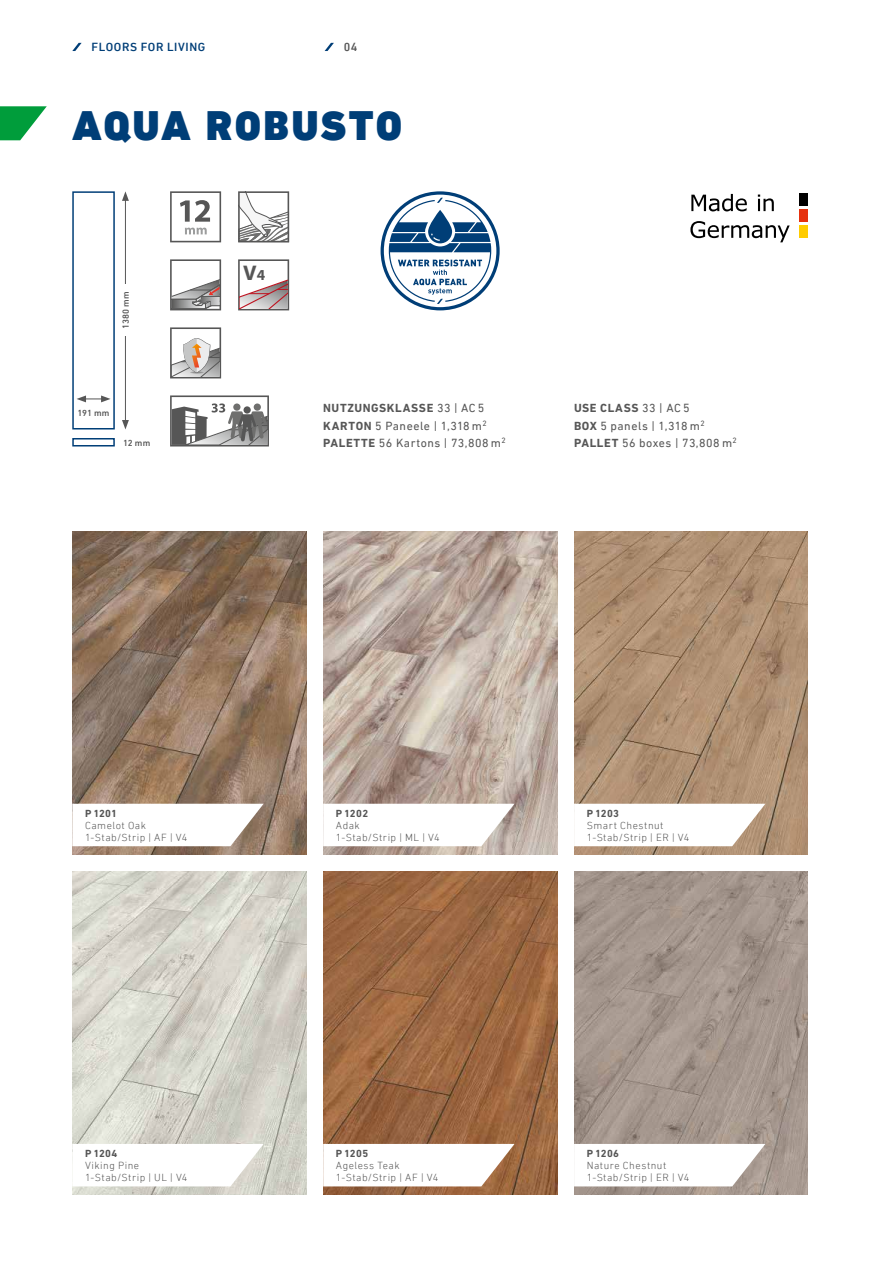
<style>
.page{position:relative;width:893px;height:1263px;background:#fff}
.page>*{position:absolute;margin:0;border:0;box-sizing:border-box;transform-origin:0 0}
.t1{font:900 42px "DIN Next LT Pro";letter-spacing:.055em;color:#003e77}
.t2{font:700 21.3px "Myriad Pro";color:#565656}
.t3{font:12px/17px "DIN Next LT Pro";letter-spacing:.04em;color:#565656}
.t4{font:500 12px "DIN Next LT Pro";letter-spacing:.05em;color:#003e77}
.t5{font:500 12px "DIN Next LT Pro";color:#565656}
.t6{font:300 10.5px/12px "DIN Next LT Pro";letter-spacing:.045em;color:#565656}
.t7{font:700 10.5px "DIN Next LT Pro";letter-spacing:.035em;color:#565656}
.t8{font:500 9px "DIN Next LT Pro";letter-spacing:.02em;color:#565656}
.s1{font-size:15.3px}
.s2{font-weight:700}
</style>
<div class="page">
<svg style="left:72px;top:43px;width:10px;height:8px"></svg>
<svg style="left:325px;top:43px;width:9px;height:8px"></svg>
<img style="left:574px;top:872px;width:234px;height:323px">
<img style="left:323px;top:872px;width:234px;height:323px">
<svg style="left:306px;top:1144px;width:208px;height:42px"></svg>
<svg style="left:541px;top:1144px;width:224px;height:42px"></svg>
<img style="left:72px;top:531px;width:234px;height:324px">
<svg style="left:72px;top:804px;width:192px;height:42px"></svg>
<img style="left:323px;top:531px;width:234px;height:324px">
<svg style="left:290px;top:804px;width:224px;height:42px"></svg>
<img style="left:574px;top:531px;width:234px;height:324px">
<svg style="left:541px;top:804px;width:224px;height:42px"></svg>
<img style="left:72px;top:872px;width:234px;height:323px">
<svg style="left:72px;top:1144px;width:192px;height:42px"></svg>
<svg style="left:0;top:106px;width:47px;height:34px"></svg>
<svg style="left:170px;top:191px;width:51px;height:51px"></svg>
<svg style="left:170px;top:327px;width:51px;height:51px"></svg>
<svg style="left:238px;top:259px;width:51px;height:51px"></svg>
<svg style="left:170px;top:259px;width:51px;height:51px"></svg>
<svg style="left:238px;top:191px;width:51px;height:51px"></svg>
<hr style="left:125px;top:198px;width:1px;height:224px;background:#565656">
<svg style="left:122px;top:420px;width:7px;height:9px"></svg>
<svg style="left:122px;top:191px;width:7px;height:10px"></svg>
<div style="left:117px;top:285px;width:17px;height:51px;background:#fff"></div>
<div style="left:72px;top:191px;width:43px;height:238px;background:#fff;border:2px solid #003e77"></div>
<svg style="left:72px;top:438px;width:43px;height:8px"></svg>
<svg style="left:77px;top:395px;width:34px;height:7px"></svg>
<svg style="left:381px;top:191px;width:119px;height:119px"></svg>
<svg style="left:170px;top:395px;width:99px;height:51px"></svg>
<svg style="left:690px;top:221px;width:100px;height:21px"></svg>
<svg style="left:691px;top:194px;width:83px;height:17px"></svg>
<div style="left:800px;top:194px;width:8px;height:12px;background:#000"></div>
<div style="left:800px;top:210px;width:8px;height:12px;background:#e6310e"></div>
<div style="left:800px;top:225px;width:8px;height:13px;background:#fc0"></div>
<p class="t4" style="left:91px;top:40px;width:115px">FLOORS FOR LIVING</p>
<p class="t5" style="left:344px;top:40px;width:15px">04</p>
<h1 class="t1" style="left:72px;top:101px;width:331px">AQUA ROBUSTO</h1>
<p class="t8" style="left:121px;top:329px;width:39px;rotate:-90deg">1380 mm</p>
<p class="t8" style="left:78px;top:408px;width:33px">191 mm</p>
<p class="t8" style="left:123px;top:437px;width:29px">12 mm</p>
<h2 class="t2" style="left:243px;top:259px;width:23px">V<span class="s1">4</span></h2>
<p class="t3" style="left:323px;top:400px;width:184px"><span class="s2">NUTZUNGSKLASSE</span> 33 | AC 5<br><span class="s2">KARTON</span> 5 Paneele | 1,318 m<sup>2<br></sup><span class="s2">PALETTE</span> 56 Kartons | 73,808 m<sup>2</sup></p>
<p class="t3" style="left:574px;top:400px;width:164px"><span class="s2">USE CLASS</span> 33 | AC 5<br><span class="s2">BOX</span> 5 panels | 1,318 m<sup>2<br></sup><span class="s2">PALLET</span> 56 boxes | 73,808 m<sup>2</sup></p>
<p class="t7" style="left:85px;top:807px;width:33px">P 1201</p>
<p class="t6" style="left:85px;top:819px;width:104px">Camelot Oak<br>1-Stab/Strip | AF | V4</p>
<p class="t7" style="left:85px;top:1147px;width:34px">P 1204</p>
<p class="t6" style="left:85px;top:1159px;width:104px">Viking Pine<br>1-Stab/Strip | UL | V4</p>
<p class="t7" style="left:336px;top:807px;width:34px">P 1202</p>
<p class="t6" style="left:336px;top:819px;width:105px">Adak<br>1-Stab/Strip | ML | V4</p>
<p class="t7" style="left:336px;top:1147px;width:34px">P 1205</p>
<p class="t6" style="left:336px;top:1159px;width:104px">Ageless Teak<br>1-Stab/Strip | AF | V4</p>
<p class="t7" style="left:587px;top:807px;width:34px">P 1203</p>
<p class="t6" style="left:587px;top:819px;width:104px">Smart Chestnut<br>1-Stab/Strip | ER | V4</p>
<p class="t7" style="left:587px;top:1147px;width:34px">P 1206</p>
<p class="t6" style="left:587px;top:1159px;width:104px">Nature Chestnut<br>1-Stab/Strip | ER | V4</p>
</div>
